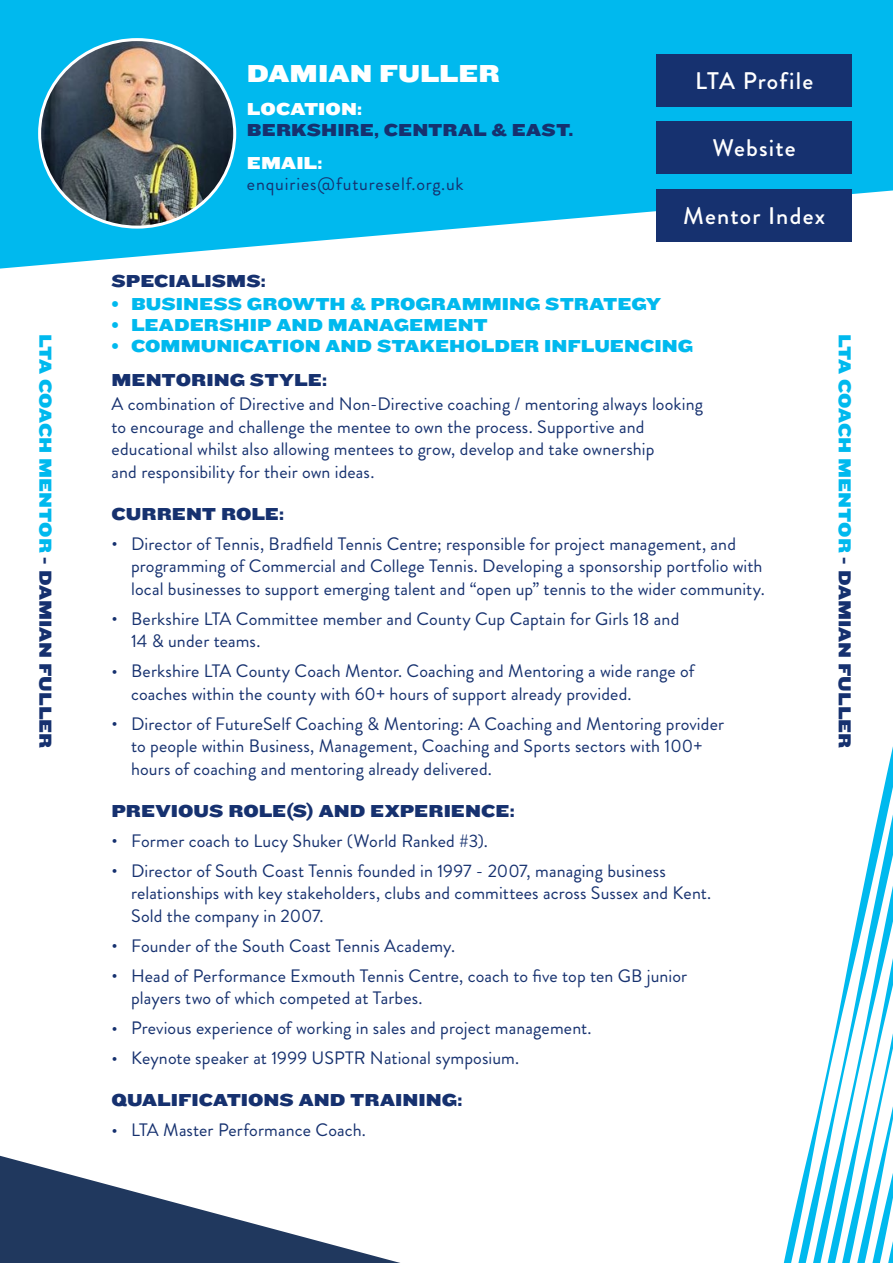
<style>
.page{position:relative;width:893px;height:1263px;background:#fff}
.page>*{position:absolute;margin:0;border:0;box-sizing:border-box;transform-origin:0 0}
.Bio_Name{font:25.5px "Knockout 73 Full Heviweight";color:#fff}
.t1{font:500 24px "Brandon Grotesque";letter-spacing:.05em;color:#fff}
.Bio_Body{font:18px/22.5px "Brandon Grotesque";letter-spacing:.005em;color:#16316f}
.t2{font:18px "Knockout 73 Full Heviweight";color:#00b9ee}
.Bio_H1{font:18px "Knockout 73 Full Heviweight";color:#16316f}
.Bio_Email{font:18px "Brandon Grotesque";letter-spacing:.045em;color:#16316f}
.Bio_Location{font:18px "Knockout 73 Full Heviweight";color:#16316f}
.Bio_Details_H1{font:18px "Knockout 73 Full Heviweight";color:#fff}
.s1{color:#16316f}
</style>
<div class="page">
<svg style="left:0;top:1155px;width:400px;height:108px"></svg>
<svg style="left:0;top:0;width:892px;height:269px;fill:#00b9ee"></svg>
<svg style="left:783px;top:1206px;width:13px;height:57px"></svg>
<svg style="left:796px;top:1146px;width:14px;height:117px"></svg>
<svg style="left:810px;top:1085px;width:14px;height:178px"></svg>
<svg style="left:824px;top:751px;width:68px;height:512px"></svg>
<img style="left:40px;top:40px;width:195px;height:187px">
<div style="left:656px;top:54px;width:195px;height:52px;background:#16316f"></div>
<div style="left:656px;top:122px;width:195px;height:52px;background:#16316f"></div>
<div style="left:656px;top:189px;width:195px;height:53px;background:#16316f"></div>
<p class="Bio_Name" style="left:247px;top:55px;width:255px">DAMIAN FULLER</p>
<p class="Bio_Details_H1" style="left:247px;top:96px;width:117px">LOCATION:</p>
<p class="Bio_Location" style="left:247px;top:117px;width:328px">BERKSHIRE, CENTRAL &amp; EAST.</p>
<p class="Bio_Details_H1" style="left:247px;top:150px;width:77px">EMAIL:</p>
<p class="Bio_Email" style="left:247px;top:171px;width:218px">enquiries@futureself.org.uk</p>
<p class="t1" style="left:695px;top:64px;width:120px">LTA Profile</p>
<p class="t1" style="left:712px;top:131px;width:85px">Website</p>
<p class="t1" style="left:683px;top:199px;width:143px">Mentor Index</p>
<p class="Bio_H1" style="left:111px;top:269px;width:156px">SPECIALISMS:</p>
<p class="t2" style="left:111px;top:291px;width:551px">• BUSINESS GROWTH &amp; PROGRAMMING STRATEGY</p>
<p class="t2" style="left:111px;top:312px;width:378px">• LEADERSHIP AND MANAGEMENT</p>
<p class="t2" style="left:111px;top:333px;width:583px">• COMMUNICATION AND STAKEHOLDER INFLUENCING</p>
<p class="Bio_H1" style="left:111px;top:368px;width:217px">MENTORING STYLE:</p>
<p class="Bio_Body" style="left:111px;top:393px;width:593px">A combination of Directive and Non-Directive coaching / mentoring always looking to encourage and challenge the mentee to own the process. Supportive and educational whilst also allowing mentees to grow, develop and take ownership<br>and responsibility for their own ideas.</p>
<p class="Bio_H1" style="left:111px;top:501px;width:174px">CURRENT ROLE:</p>
<p class="Bio_Body" style="left:131px;top:533px;width:635px;text-indent:-20px">• Director of Tennis, Bradfield Tennis Centre; responsible for project management, and programming of Commercial and College Tennis. Developing a sponsorship portfolio with local businesses to support emerging talent and “open up” tennis to the wider community.</p>
<p class="Bio_Body" style="left:131px;top:608px;width:550px;text-indent:-20px">• Berkshire LTA Committee member and County Cup Captain for Girls 18 and<br>14 &amp; under teams.</p>
<p class="Bio_Body" style="left:131px;top:660px;width:565px;text-indent:-20px">• Berkshire LTA County Coach Mentor. Coaching and Mentoring a wide range of coaches within the county with 60+ hours of support already provided.</p>
<p class="Bio_Body" style="left:131px;top:713px;width:594px;text-indent:-20px">• Director of FutureSelf Coaching &amp; Mentoring: A Coaching and Mentoring provider to people within Business, Management, Coaching and Sports sectors with 100+ hours of coaching and mentoring already delivered.</p>
<p class="Bio_H1" style="left:111px;top:798px;width:404px">PREVIOUS ROLE(S) AND EXPERIENCE:</p>
<p class="Bio_Body" style="left:111px;top:830px;width:378px">• Former coach to Lucy Shuker (World Ranked #3).</p>
<p class="Bio_Body" style="left:131px;top:860px;width:581px;text-indent:-20px">• Director of South Coast Tennis founded in 1997 - 2007, managing business relationships with key stakeholders, clubs and committees across Sussex and Kent.<br>Sold the company in 2007.</p>
<p class="Bio_Body" style="left:111px;top:935px;width:345px">• Founder of the South Coast Tennis Academy.</p>
<p class="Bio_Body" style="left:131px;top:965px;width:557px;text-indent:-20px">• Head of Performance Exmouth Tennis Centre, coach to five top ten GB junior players two of which competed at Tarbes.</p>
<p class="Bio_Body" style="left:111px;top:1017px;width:481px">• Previous experience of working in sales and project management.</p>
<p class="Bio_Body" style="left:111px;top:1047px;width:409px">• Keynote speaker at 1999 USPTR National symposium.</p>
<p class="Bio_H1" style="left:111px;top:1088px;width:352px">QUALIFICATIONS AND TRAINING:</p>
<p class="Bio_Body" style="left:111px;top:1119px;width:256px">• LTA Master Performance Coach.</p>
<p class="t2" style="left:58px;top:334px;width:414px;rotate:90deg">LTA COACH MENTOR <span class="s1">- Damian Fuller</span></p>
<p class="t2" style="left:857px;top:334px;width:414px;rotate:90deg">LTA COACH MENTOR <span class="s1">- Damian Fuller</span></p>
</div>
